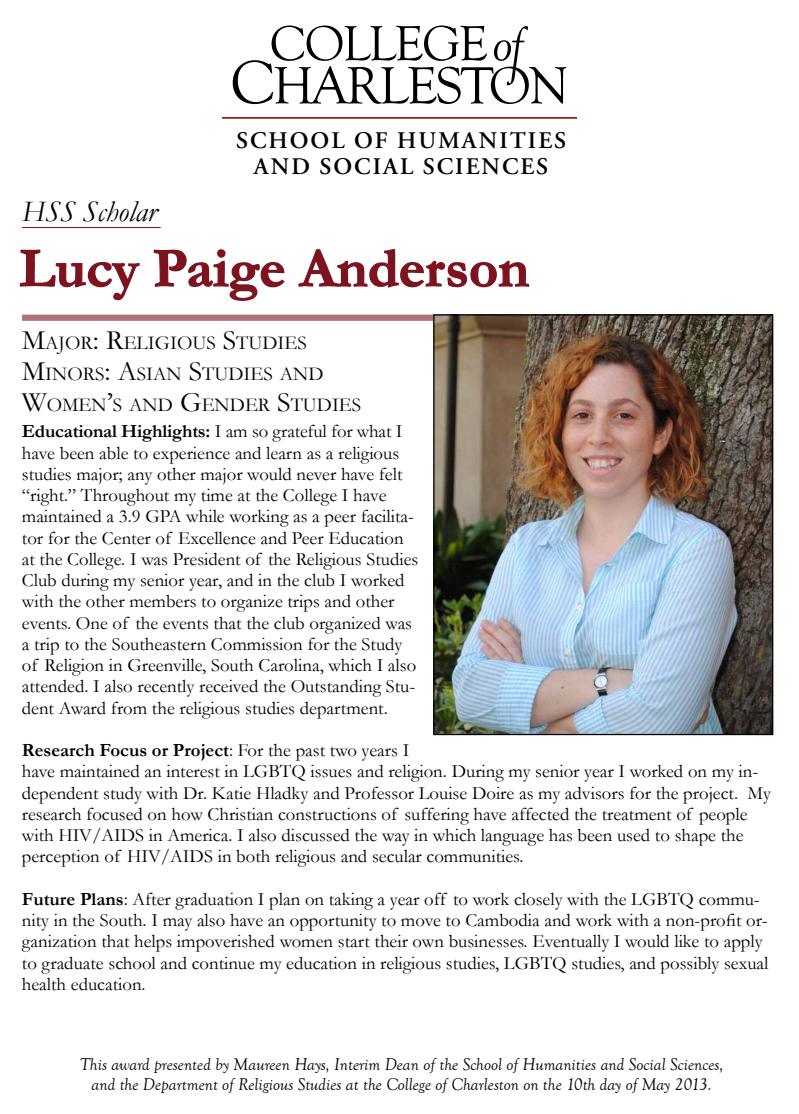
<style>
.page{position:relative;width:799px;height:1114px;background:#fff}
.page>*{position:absolute;margin:0;border:0;box-sizing:border-box;transform-origin:0 0}
.t1{font:700 56.25px "Garamond";color:#7d131f}
.t2{font:italic 30px "Garamond";color:#000}
.t3{font:700 24px/27.2px "Goudy Old Style T";letter-spacing:.05em;color:#000;text-align:center}
.t4{font:600 23.75px/26.2px "Adobe Garamond Pro";letter-spacing:.085em;color:#000;text-align:center}
.t5{font:19.69px/31.2px "Garamond";color:#000}
.t6{font:18.75px/21.2px "Garamond";color:#000}
.t7{font:italic 17.5px/20px "Goudy Old Style T";color:#000;text-align:center}
.s1{font-size:28.12px}
.s2{font-weight:700}
</style>
<div class="page">
<svg style="left:233px;top:26px;width:333px;height:78px"></svg>
<hr style="left:222px;top:117px;width:355px;height:2px;background:#8b0f04">
<svg style="left:19px;top:249px;width:121px;height:66px"></svg>
<svg style="left:153px;top:249px;width:132px;height:52px"></svg>
<svg style="left:298px;top:248px;width:232px;height:67px"></svg>
<hr style="left:22px;top:227px;width:139px;height:1px;background:#7d131f">
<div style="left:22px;top:315px;width:415px;height:6px;background:#b17178"></div>
<img style="left:435px;top:316px;width:336px;height:417px">
<div style="left:433px;top:314px;width:340px;height:421px;border:1px solid #000"></div>
<p class="t4" style="left:236px;top:127px;width:330px">SCHOOL OF HUMANITIES<br>AND SOCIAL SCIENCES</p>
<p class="t3" style="left:269px;top:128px;width:253px">COLLEGE OF<br>CHARLESTON FUND</p>
<h2 class="t2" style="left:22px;top:193px;width:136px">HSS Scholar</h2>
<h1 class="t1" style="left:19px;top:235px;width:511px">Lucy Paige Anderson</h1>
<p class="t5" style="left:22px;top:327px;width:329px"><span class="s1">M</span>AJOR<span class="s1">: R</span>ELIGIOUS <span class="s1">S</span>TUDIES<br><span class="s1">M</span>INORS<span class="s1">: A</span>SIAN <span class="s1">S</span>TUDIES AND<br><span class="s1">W</span>OMEN<span class="s1">’</span>S AND <span class="s1">G</span>ENDER <span class="s1">S</span>TUDIES</p>
<p class="t6" style="left:22px;top:421px;width:398px"><span class="s2">Educational Highlights:</span> I am so grateful for what I have been able to experience and learn as a religious studies major; any other major would never have felt “right.” Throughout my time at the College I have maintained a 3.9 GPA while working as a peer facilita&shy;tor for the Center of Excellence and Peer Education at the College. I was President of the Religious Studies Club during my senior year, and in the club I worked with the other members to organize trips and other events. One of the events that the club organized was a trip to the Southeastern Commission for the Study of Religion in Greenville, South Carolina, which I also attended. I also recently received the Outstanding Stu&shy;dent Award from the religious studies department.</p>
<p class="t6" style="left:22px;top:739px;width:750px"><span class="s2">Research Focus or Project</span>: For the past two years I<br>have maintained an interest in LGBTQ issues and religion. During my senior year I worked on my in&shy;dependent study with Dr. Katie Hladky and Professor Louise Doire as my advisors for the project. My research focused on how Christian constructions of suffering have affected the treatment of people with HIV/AIDS in America. I also discussed the way in which language has been used to shape the perception of HIV/AIDS in both religious and secular communities.</p>
<p class="t6" style="left:22px;top:888px;width:748px"><span class="s2">Future Plans</span>: After graduation I plan on taking a year off to work closely with the LGBTQ commu&shy;nity in the South. I may also have an opportunity to move to Cambodia and work with a non-profit or&shy;ganization that helps impoverished women start their own businesses. Eventually I would like to apply to graduate school and continue my education in religious studies, LGBTQ studies, and possibly sexual health education.</p>
<p class="t7" style="left:80px;top:1054px;width:645px">This award presented by Maureen Hays, Interim Dean of the School of Humanities and Social Sciences, and the Department of Religious Studies at the College of Charleston on the 10th day of May 2013.</p>
</div>
